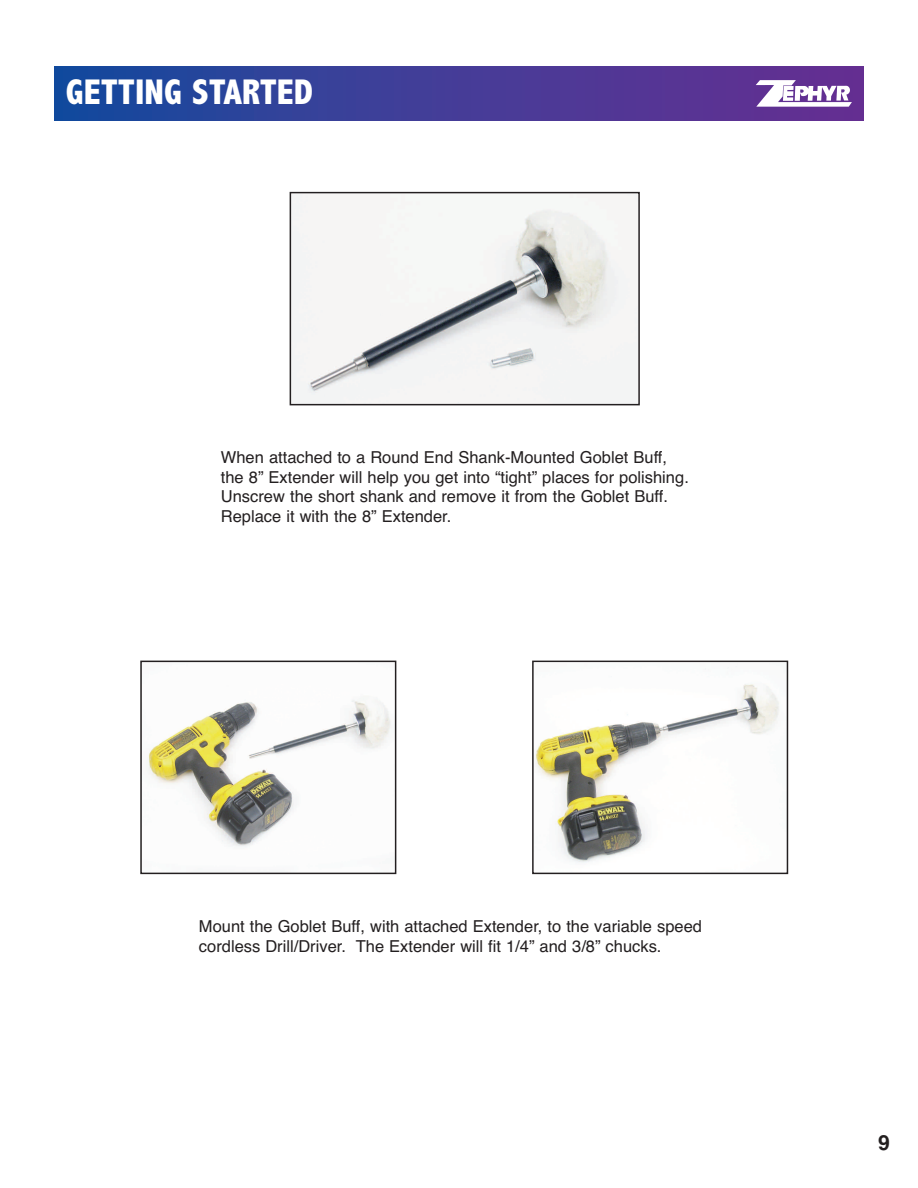
<style>
.page{position:relative;width:918px;height:1188px;background:#fff}
.page>*{position:absolute;margin:0;border:0;box-sizing:border-box;transform-origin:0 0}
.t1{font:800 condensed 36px "Abadi";color:#fff}
.t2{font:700 21px "Helvetica";color:#231f20}
.t3{font:16.5px/19.8px "Helvetica";color:#231f20}
</style>
<div class="page">
<img style="left:293px;top:195px;width:344px;height:207px">
<div style="left:290px;top:192px;width:350px;height:213px;border:2px solid #231f20"></div>
<img style="left:148px;top:698px;width:243px;height:149px">
<div style="left:140px;top:661px;width:256px;height:213px;border:2px solid #231f20"></div>
<img style="left:535px;top:666px;width:244px;height:197px">
<div style="left:532px;top:661px;width:256px;height:213px;border:2px solid #231f20"></div>
<div style="left:54px;top:66px;width:810px;height:54px;background:linear-gradient(to right,#174a9d,#6b2e91)"></div>
<img style="left:755px;top:79px;width:97px;height:29px">
<h1 class="t1" style="left:66px;top:70px;width:249px">GETTING STARTED</h1>
<p class="t3" style="left:221px;top:447px;width:470px">When attached to a Round End Shank-Mounted Goblet Buff, the 8” Extender will help you get into “tight” places for polishing.<br>Unscrew the short shank and remove it from the Goblet Buff.<br>Replace it with the 8” Extender.</p>
<p class="t3" style="left:199px;top:917px;width:505px">Mount the Goblet Buff, with attached Extender, to the variable speed cordless Drill/Driver. The Extender will fit 1/4” and 3/8” chucks.</p>
<p class="t2" style="left:878px;top:1131px;width:13px">9</p>
</div>
